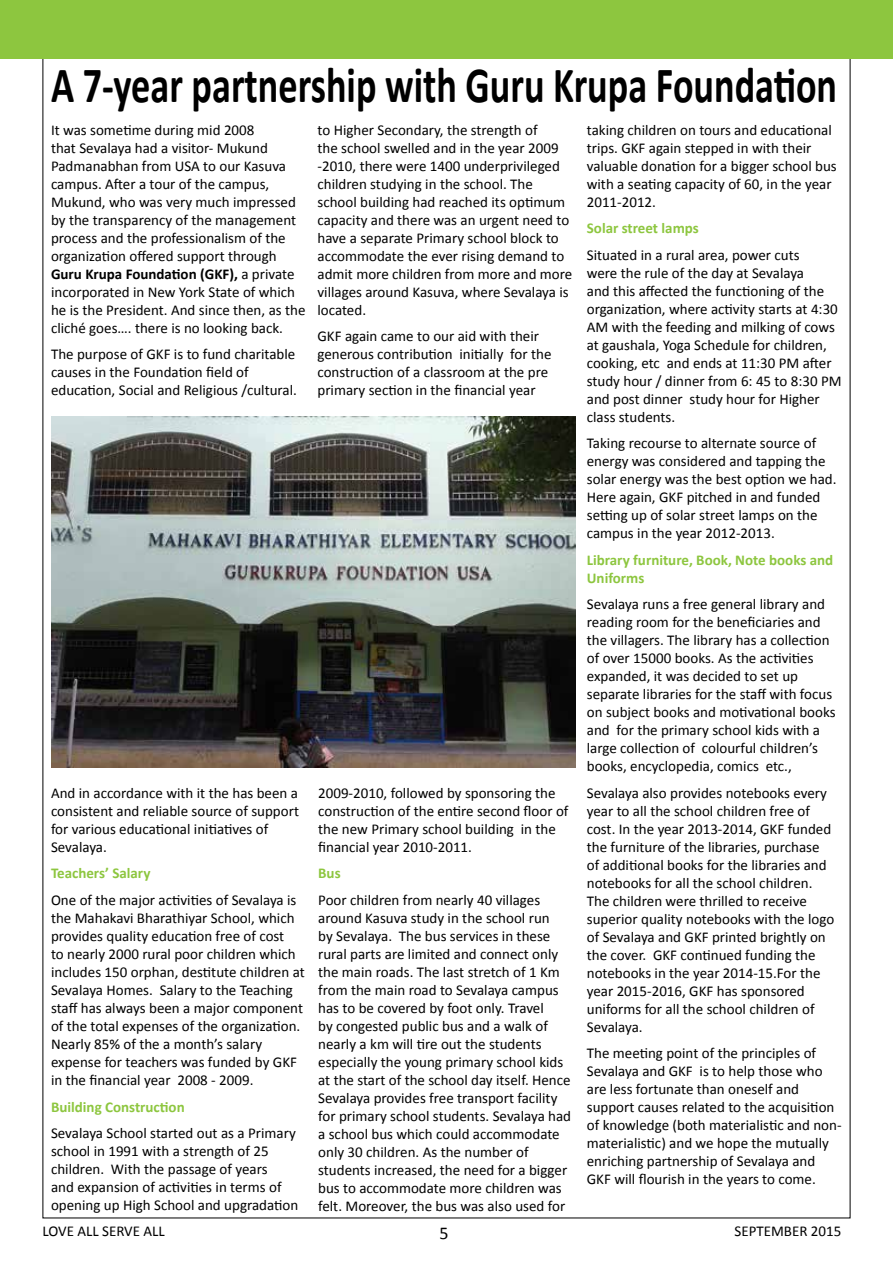
<style>
.page{position:relative;width:893px;height:1263px;background:#fff}
.page>*{position:absolute;margin:0;border:0;box-sizing:border-box;transform-origin:0 0}
.t1{font:700 51px "Calibri";color:#000;scale:.75 1}
.t2{font:18px "Calibri";color:#000}
.t3{font:15px/18px "Calibri";color:#000}
.t4{font:700 15px/18px "Calibri";color:#8dc63f}
.s1{font-weight:700}
</style>
<div class="page">
<div style="left:0;top:0;width:893px;height:58px;background:#8dc63f"></div>
<img style="left:51px;top:417px;width:524px;height:350px">
<h1 class="t1" style="left:51px;top:53px;width:1050px">A 7-year partnership with Guru Krupa Foundation</h1>
<p class="t3" style="left:51px;top:121px;width:256px">It was sometime during mid 2008<br>that Sevalaya had a visitor- Mukund Padmanabhan from USA to our Kasuva campus. After a tour of the campus, Mukund, who was very much impressed by the transparency of the management process and the professionalism of the organization offered support through <span class="s1">Guru Krupa Foundation (GKF),</span> a private incorporated in New York State of which he is the President. And since then, as the cliché goes…. there is no looking back.</p>
<p class="t3" style="left:51px;top:345px;width:247px">The purpose of GKF is to fund charitable causes in the Foundation field of education, Social and Religious /cultural.</p>
<p class="t3" style="left:317px;top:121px;width:256px">to Higher Secondary, the strength of<br>the school swelled and in the year 2009 -2010, there were 1400 underprivileged children studying in the school. The school building had reached its optimum capacity and there was an urgent need to have a separate Primary school block to accommodate the ever rising demand to admit more children from more and more villages around Kasuva, where Sevalaya is located.</p>
<p class="t3" style="left:317px;top:327px;width:235px">GKF again came to our aid with their generous contribution initially for the construction of a classroom at the pre primary section in the financial year</p>
<p class="t3" style="left:51px;top:784px;width:249px">And in accordance with it the has been a consistent and reliable source of support for various educational initiatives of<br>Sevalaya.</p>
<p class="t4" style="left:51px;top:864px;width:101px">Teachers’ Salary</p>
<p class="t3" style="left:51px;top:891px;width:255px">One of the major activities of Sevalaya is the Mahakavi Bharathiyar School, which provides quality education free of cost<br>to nearly 2000 rural poor children which includes 150 orphan, destitute children at Sevalaya Homes. Salary to the Teaching staff has always been a major component of the total expenses of the organization.<br>Nearly 85% of the a month’s salary expense for teachers was funded by GKF in the financial year 2008 - 2009.</p>
<p class="t4" style="left:51px;top:1097px;width:135px">Building Construction</p>
<p class="t3" style="left:51px;top:1124px;width:249px">Sevalaya School started out as a Primary school in 1991 with a strength of 25 children. With the passage of years<br>and expansion of activities in terms of opening up High School and upgradation</p>
<p class="t3" style="left:318px;top:784px;width:252px">2009-2010, followed by sponsoring the construction of the entire second floor of the new Primary school building in the financial year 2010-2011.</p>
<p class="t4" style="left:318px;top:864px;width:24px">Bus</p>
<p class="t3" style="left:318px;top:891px;width:254px">Poor children from nearly 40 villages around Kasuva study in the school run<br>by Sevalaya. The bus services in these rural parts are limited and connect only the main roads. The last stretch of 1 Km from the main road to Sevalaya campus has to be covered by foot only. Travel<br>by congested public bus and a walk of nearly a km will tire out the students especially the young primary school kids at the start of the school day itself. Hence Sevalaya provides free transport facility for primary school students. Sevalaya had a school bus which could accommodate only 30 children. As the number of students increased, the need for a bigger bus to accommodate more children was felt. Moreover, the bus was also used for</p>
<p class="t3" style="left:587px;top:121px;width:251px">taking children on tours and educational trips. GKF again stepped in with their valuable donation for a bigger school bus with a seating capacity of 60, in the year 2011-2012.</p>
<p class="t4" style="left:587px;top:219px;width:113px">Solar street lamps</p>
<p class="t3" style="left:587px;top:246px;width:256px">Situated in a rural area, power cuts<br>were the rule of the day at Sevalaya<br>and this affected the functioning of the organization, where activity starts at 4:30<br>AM with the feeding and milking of cows at gaushala, Yoga Schedule for children, cooking, etc and ends at 11:30 PM after study hour / dinner from 6: 45 to 8:30 PM and post dinner study hour for Higher class students.</p>
<p class="t3" style="left:587px;top:434px;width:251px">Taking recourse to alternate source of energy was considered and tapping the solar energy was the best option we had.<br>Here again, GKF pitched in and funded setting up of solar street lamps on the campus in the year 2012-2013.</p>
<p class="t4" style="left:587px;top:551px;width:248px">Library furniture, Book, Note books and<br>Uniforms</p>
<p class="t3" style="left:587px;top:595px;width:250px">Sevalaya runs a free general library and reading room for the beneficiaries and the villagers. The library has a collection of over 15000 books. As the activities expanded, it was decided to set up separate libraries for the staff with focus on subject books and motivational books and for the primary school kids with a large collection of colourful children’s books, encyclopedia, comics etc.,</p>
<p class="t3" style="left:587px;top:784px;width:249px">Sevalaya also provides notebooks every year to all the school children free of cost. In the year 2013-2014, GKF funded the furniture of the libraries, purchase of additional books for the libraries and notebooks for all the school children.<br>The children were thrilled to receive superior quality notebooks with the logo of Sevalaya and GKF printed brightly on the cover. GKF continued funding the notebooks in the year 2014-15.For the year 2015-2016, GKF has sponsored uniforms for all the school children of Sevalaya.</p>
<p class="t3" style="left:587px;top:1044px;width:256px">The meeting point of the principles of Sevalaya and GKF is to help those who are less fortunate than oneself and support causes related to the acquisition of knowledge (both materialistic and non&shy;materialistic) and we hope the mutually enriching partnership of Sevalaya and GKF will flourish in the years to come.</p>
<p class="t3" style="left:43px;top:1222px;width:124px">LOVE ALL SERVE ALL</p>
<p class="t2" style="left:439px;top:1222px;width:11px">5</p>
<p class="t3" style="left:735px;top:1222px;width:108px">SEPTEMBER 2015</p>
</div>
